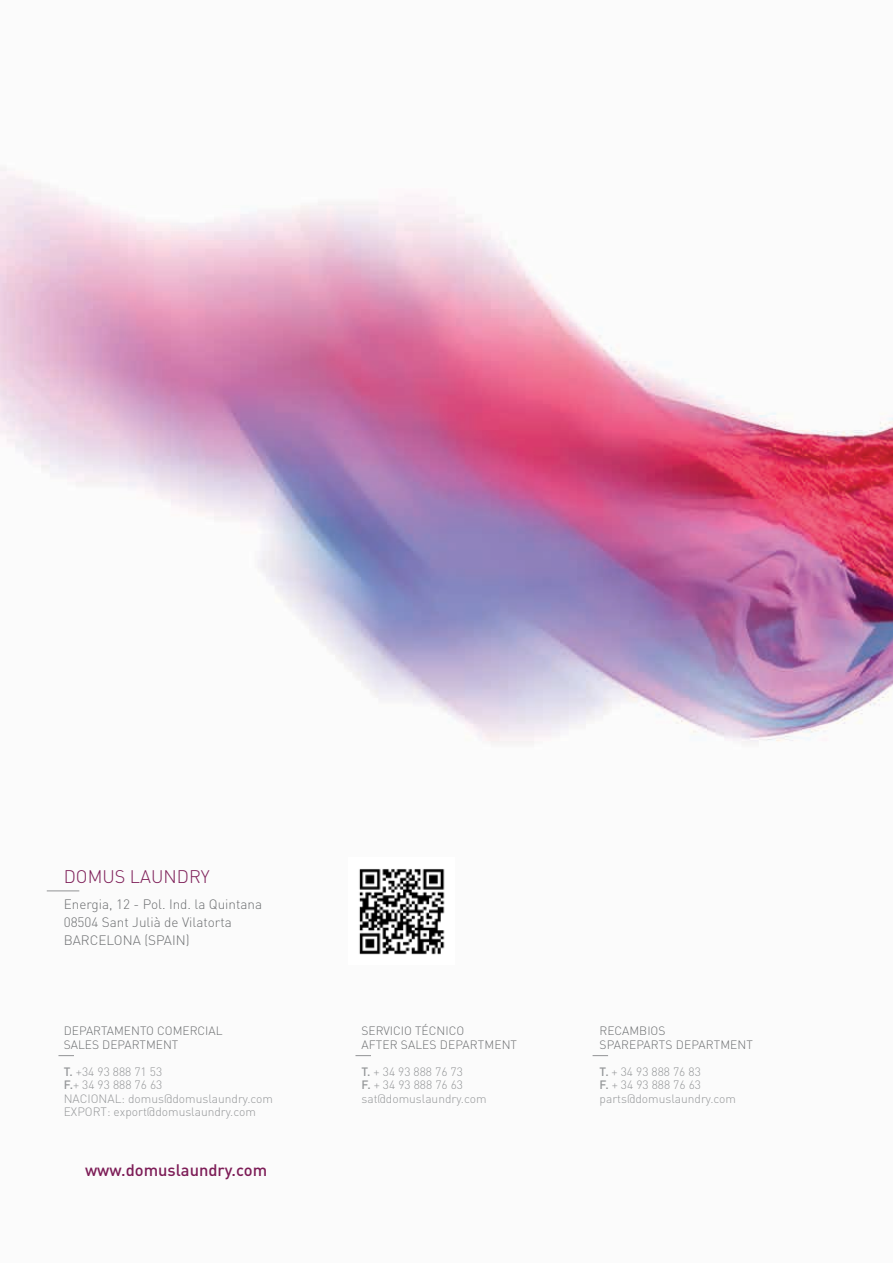
<style>
.page{position:relative;width:893px;height:1263px;background:#fff}
.page>*{position:absolute;margin:0;border:0;box-sizing:border-box;transform-origin:0 0}
.t1{font:300 18px "DIN Pro";color:#7d1d57}
.t2{font:500 16.5px "DIN Pro";color:#7d1d57}
.t3{font:300 13.5px/18px "DIN Pro";color:#6d6f71}
.t4{font:300 12px/13.5px "DIN Pro";color:#949698}
.t5{font:300 12px/13.5px "DIN Pro";letter-spacing:.01em;color:#6d6f71}
.s1{font-weight:500}
</style>
<div class="page">
<img style="left:0;top:167px;width:893px;height:890px">
<hr style="left:47px;top:890px;width:32px;height:1px;background:#949698">
<svg style="left:58px;top:1055px;width:16px;height:1px"></svg>
<svg style="left:355px;top:1055px;width:16px;height:1px"></svg>
<svg style="left:593px;top:1055px;width:15px;height:1px"></svg>
<img style="left:348px;top:858px;width:107px;height:106px">
<h1 class="t1" style="left:64px;top:864px;width:79px">DOMUS LAUNDRY</h1>
<p class="t3" style="left:64px;top:895px;width:200px">Energia, 12 - Pol. I nd. la Quintana<br>08504 Sant Julià de Vilatorta<br>BARCELONA</p>
<p class="t3" style="left:144px;top:930px;width:20px">(SPAIN</p>
<p class="t3" style="left:186px;top:930px;width:5px">)</p>
<p class="t5" style="left:64px;top:1023px;width:8px">DEPARTA</p>
<p class="t5" style="left:114px;top:1023px;width:18px">MENTO</p>
<p class="t5" style="left:157px;top:1023px;width:33px">COMERCIAL</p>
<p class="t5" style="left:64px;top:1037px;width:47px">SALES DEPART</p>
<p class="t5" style="left:146px;top:1037px;width:18px">MENT</p>
<p class="t4" style="left:64px;top:1064px;width:100px;text-align:justify"><span class="s1">T.</span> +34 93 888 71 53<br><span class="s1">F.</span>+ 34 93 888 76 63<br>NACIONAL</p>
<p class="t4" style="left:122px;top:1091px;width:153px">: domus@domuslaundry.com</p>
<p class="t4" style="left:64px;top:1104px;width:22px">EXPORT</p>
<p class="t4" style="left:107px;top:1104px;width:150px">: export@domuslaundry.com</p>
<h2 class="t2" style="left:85px;top:1158px;width:184px">www.domuslaundry.com</h2>
<p class="t5" style="left:361px;top:1023px;width:157px;text-indent:54px">TÉCNICO<br>After Sales D epartm ent</p>
<p class="t4" style="left:361px;top:1064px;width:127px"><span class="s1">T.</span> + 34 93 888 76 73<br><span class="s1">F.</span> + 34 93 888 76 63 sat@domuslaundry.com</p>
<p class="t5" style="left:361px;top:1023px;width:14px">SERVICIO</p>
<p class="t5" style="left:600px;top:1023px;width:155px;text-indent:30px">MBIOS<br>Spareparts D epartm ent</p>
<p class="t4" style="left:600px;top:1064px;width:138px"><span class="s1">T.</span> + 34 93 888 76 83<br><span class="s1">F.</span> + 34 93 888 76 63 parts@domuslaundry.com</p>
<p class="t5" style="left:600px;top:1023px;width:7px">RECA</p>
</div>
